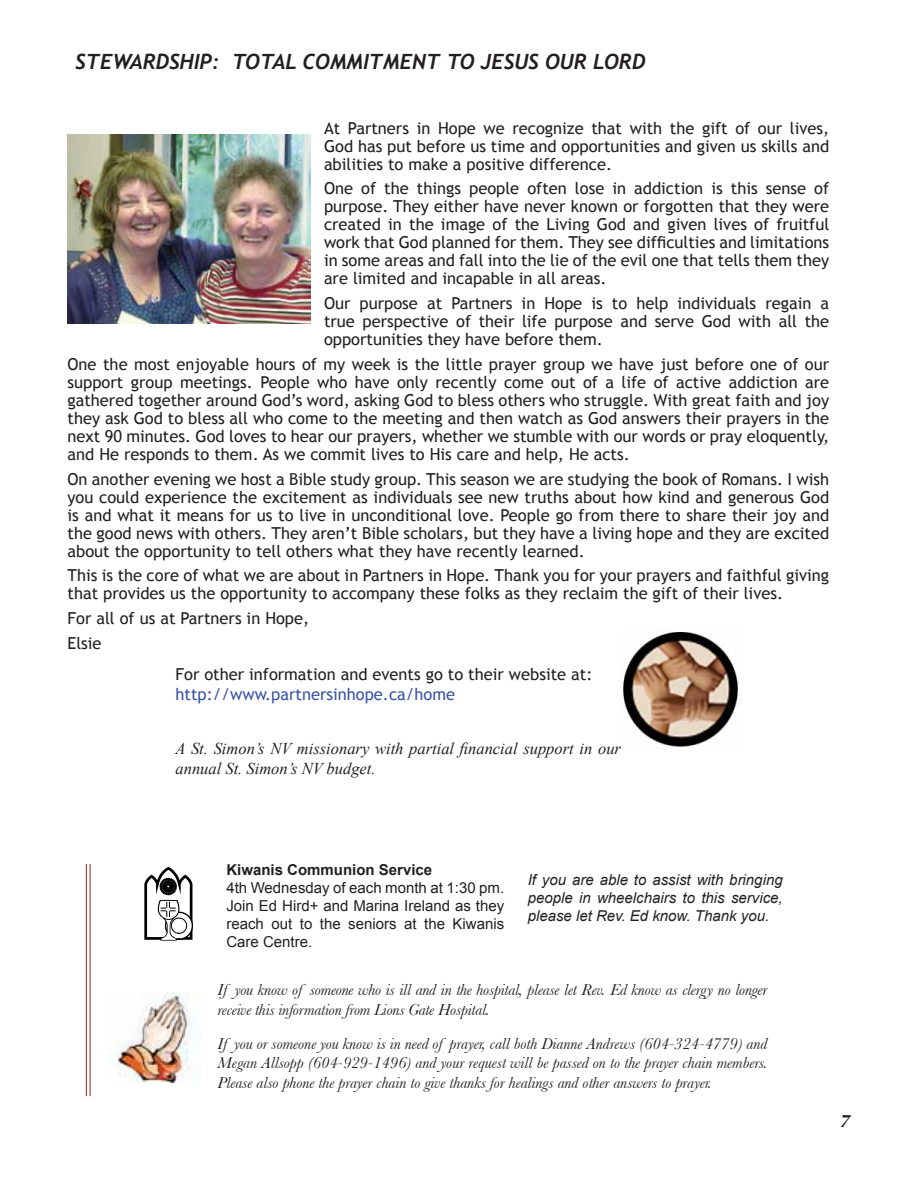
<style>
.page{position:relative;width:918px;height:1188px;background:#fff}
.page>*{position:absolute;margin:0;border:0;box-sizing:border-box;transform-origin:0 0}
.t1{font:italic 700 21px "Trebuchet";color:#231f20}
.t2{font:italic 700 18px "Optima";color:#231f20}
.t3{font:16.5px/18px "Trebuchet MS";color:#231f20;text-align:justify}
.t4{font:italic 16.5px/19.8px "Baskerville";letter-spacing:-.01em;color:#231f20}
.t5{font:italic 16.5px/19.8px "Times New Roman";color:#231f20}
.t6{font:16.5px "Trebuchet MS";color:#3953a4}
.t7{font:15px/18px "Arial";color:#231f20;text-align:justify}
.t8{font:italic 15px/18px "Arial";color:#231f20;text-align:justify}
.t9{font:700 15px "Arial";color:#231f20}
</style>
<div class="page">
<img style="left:108px;top:992px;width:88px;height:90px">
<hr style="left:90px;top:864px;width:1px;height:232px;background:#a21d21">
<hr style="left:86px;top:864px;width:1px;height:232px;background:#a21d21">
<img style="left:68px;top:135px;width:242px;height:189px">
<img style="left:623px;top:632px;width:115px;height:115px">
<svg style="left:144px;top:867px;width:50px;height:74px"></svg>
<p class="t1" style="left:75px;top:49px;width:572px">STEWARDSHIP: TOTAL COMMITMENT TO JESUS OUR LORD</p>
<p class="t3" style="left:324px;top:119px;width:507px">At Partners in Hope we recognize that with the gift of our lives, God has put before us time and opportunities and given us skills and abilities to make a positive difference.</p>
<p class="t3" style="left:324px;top:180px;width:507px">One of the things people often lose in addiction is this sense of purpose. They either have never known or forgotten that they were created in the image of the Living God and given lives of fruitful work that God planned for them. They see difficulties and limitations in some areas and fall into the lie of the evil one that tells them they are limited and incapable in all areas.</p>
<p class="t3" style="left:324px;top:295px;width:507px">Our purpose at Partners in Hope is to help individuals regain a true perspective of their life purpose and serve God with all the opportunities they have before them.</p>
<p class="t3" style="left:68px;top:355px;width:763px">One the most enjoyable hours of my week is the little prayer group we have just before one of our support group meetings. People who have only recently come out of a life of active addiction are gathered together around God’s word, asking God to bless others who struggle. With great faith and joy they ask God to bless all who come to the meeting and then watch as God answers their prayers in the next 90 minutes. God loves to hear our prayers, whether we stumble with our words or pray eloquently, and He responds to them. As we commit lives to His care and help, He acts.</p>
<p class="t3" style="left:68px;top:470px;width:763px">On another evening we host a Bible study group. This season we are studying the book of Romans. I wish you could experience the excitement as individuals see new truths about how kind and generous God is and what it means for us to live in unconditional love. People go from there to share their joy and the good news with others. They aren’t Bible scholars, but they have a living hope and they are excited about the opportunity to tell others what they have recently learned.</p>
<p class="t3" style="left:68px;top:567px;width:763px">This is the core of what we are about in Partners in Hope. Thank you for your prayers and faithful giving that provides us the opportunity to accompany these folks as they reclaim the gift of their lives.</p>
<p class="t3" style="left:68px;top:606px;width:243px;line-height:24.8px">For all of us at Partners in Hope,<br>Elsie</p>
<p class="t3" style="left:176px;top:666px;width:418px">For other information and events go to their website at:</p>
<p class="t6" style="left:176px;top:685px;width:281px">http://www.partnersinhope.ca/home</p>
<p class="t5" style="left:176px;top:738px;width:447px">A St. Simon’s NV missionary with partial financial support in our annual St. Simon’s NV budget.</p>
<p class="t9" style="left:226px;top:860px;width:207px">Kiwanis Communion Service</p>
<p class="t7" style="left:226px;top:879px;width:279px">4th Wednesday of each month at 1:30 pm.<br>Join Ed Hird+ and Marina Ireland as they reach out to the seniors at the Kiwanis Care Centre.</p>
<p class="t8" style="left:528px;top:871px;width:257px">If you are able to assist with bringing people in wheelchairs to this service, please let Rev. Ed know. Thank you.</p>
<p class="t4" style="left:218px;top:980px;width:551px">If you know of someone who is ill and in the hospital, please let Rev. Ed know as clergy no longer receive this information from Lions Gate Hospital.</p>
<p class="t4" style="left:218px;top:1033px;width:551px;text-align:justify">If you or someone you know is in need of prayer, call both Dianne Andrews (604-324-4779) and Megan Allsopp (604-929-1496) and your request will be passed on to the prayer chain members.<br>Please also phone the prayer chain to give thanks for healings and other answers to prayer.</p>
<p class="t2" style="left:840px;top:1111px;width:12px">7</p>
</div>
